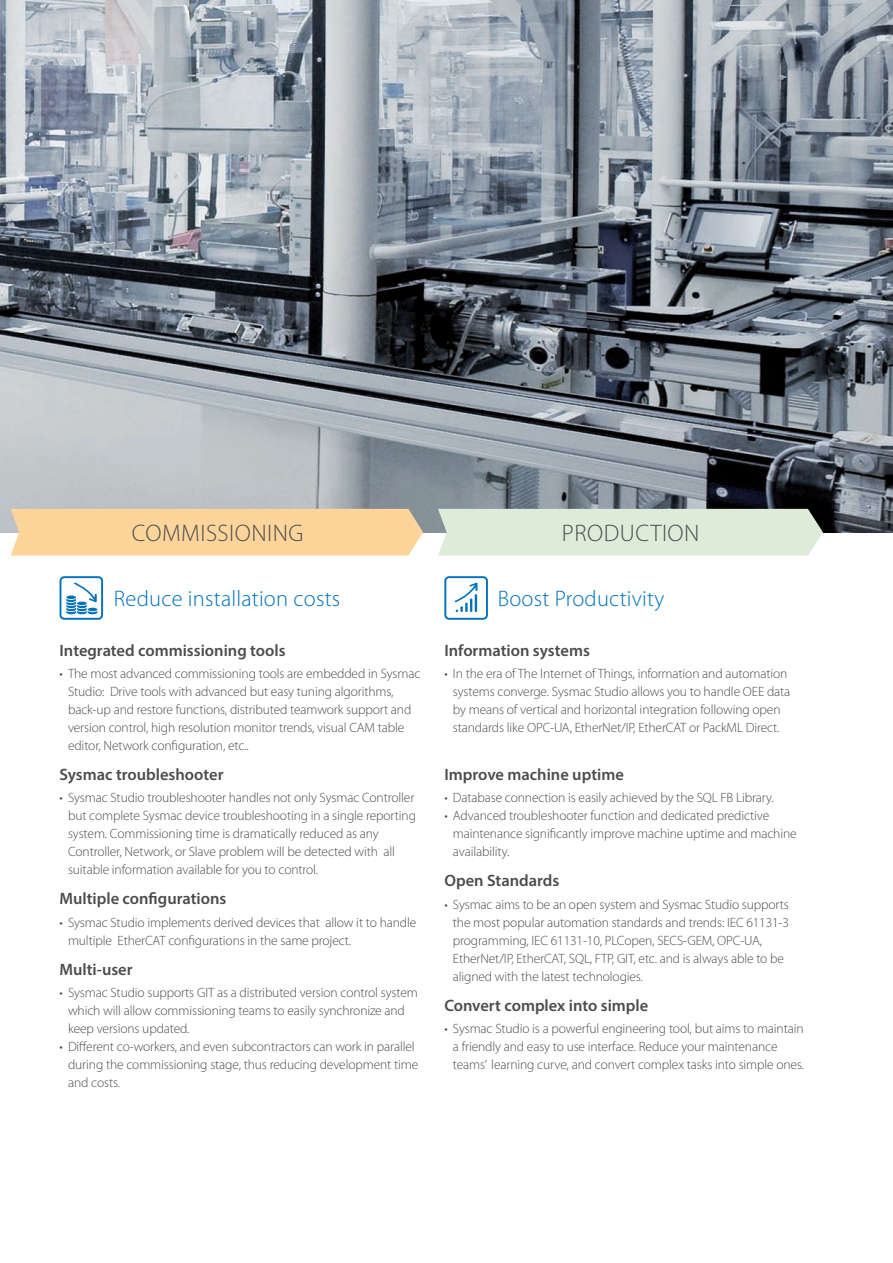
<style>
.page{position:relative;width:893px;height:1263px;background:#fff}
.page>*{position:absolute;margin:0;border:0;box-sizing:border-box;transform-origin:0 0}
.t1{font:300 24px "Myriad Pro";letter-spacing:.02em;color:#4b4c4d}
.t2{font:300 22.5px "Myriad Pro";letter-spacing:.01em;color:#0072bc}
.t3{font:600 16.5px "Myriad Pro";color:#4b4c4d}
.t4{font:300 13.5px/18px "Myriad Pro";letter-spacing:-.01em;color:#4b4c4d}
</style>
<div class="page">
<img style="left:0;top:0;width:893px;height:532px">
<div style="left:444px;top:576px;width:44px;height:44px;border:2px solid #0072bc;border-radius:4px"></div>
<svg style="left:455px;top:583px;width:22px;height:29px"></svg>
<div style="left:60px;top:576px;width:43px;height:44px;border:2px solid #0072bc;border-radius:4px"></div>
<svg style="left:66px;top:583px;width:31px;height:31px"></svg>
<div style="left:11px;top:509px;width:412px;height:47px;background:#fdd59a"></div>
<div style="left:438px;top:509px;width:385px;height:47px;background:#ddecd9"></div>
<h1 class="t1" style="left:132px;top:520px;width:173px">COMMISSIONING</h1>
<h1 class="t1" style="left:562px;top:520px;width:139px">PRODUCTION</h1>
<h2 class="t2" style="left:114px;top:586px;width:228px">Reduce installation costs</h2>
<h2 class="t2" style="left:498px;top:586px;width:168px">Boost Productivity</h2>
<p class="t3" style="left:60px;top:640px;width:228px">Integrated commissioning tools</p>
<p class="t4" style="left:68px;top:665px;width:354px;text-indent:-9px">• The most advanced commissioning tools are embedded in Sysmac Studio: Drive tools with advanced but easy tuning algorithms, back-up and restore functions, distributed teamwork support and version control, high resolution monitor trends, visual CAM table editor, Network configuration, etc..</p>
<p class="t3" style="left:60px;top:764px;width:166px">Sysmac troubleshooter</p>
<p class="t4" style="left:68px;top:789px;width:349px;text-indent:-9px">• Sysmac Studio troubleshooter handles not only Sysmac Controller but complete Sysmac device troubleshooting in a single reporting system. Commissioning time is dramatically reduced as any Controller, Network, or Slave problem will be detected with all suitable information available for you to control.</p>
<p class="t3" style="left:60px;top:888px;width:168px">Multiple configurations</p>
<p class="t4" style="left:68px;top:913px;width:350px;text-indent:-9px">• Sysmac Studio implements derived devices that allow it to handle multiple EtherCAT configurations in the same project.</p>
<p class="t3" style="left:60px;top:959px;width:75px">Multi-user</p>
<p class="t4" style="left:68px;top:984px;width:351px;text-indent:-9px">• Sysmac Studio supports GIT as a distributed version control system which will allow commissioning teams to easily synchronize and keep versions updated.</p>
<p class="t4" style="left:68px;top:1038px;width:352px;text-indent:-9px">• Different co-workers, and even subcontractors can work in parallel during the commissioning stage, thus reducing development time and costs.</p>
<p class="t3" style="left:444px;top:640px;width:147px">Information systems</p>
<p class="t4" style="left:453px;top:665px;width:339px;text-indent:-9px">• In the era of The Internet of Things, information and automation systems converge. Sysmac Studio allows you to handle OEE data by means of vertical and horizontal integration following open standards like OPC-UA, EtherNet/IP, EtherCAT or PackML Direct.</p>
<p class="t3" style="left:444px;top:764px;width:181px">Improve machine uptime</p>
<p class="t4" style="left:444px;top:789px;width:331px">• Database connection is easily achieved by the SQL FB Library.</p>
<p class="t4" style="left:453px;top:807px;width:345px;text-indent:-9px">• Advanced troubleshooter function and dedicated predictive maintenance significantly improve machine uptime and machine availability.</p>
<p class="t3" style="left:444px;top:870px;width:116px">Open Standards</p>
<p class="t4" style="left:453px;top:895px;width:338px;text-indent:-9px">• Sysmac aims to be an open system and Sysmac Studio supports the most popular automation standards and trends: IEC 61131-3 programming, IEC 61131-10, PLCopen, SECS-GEM, OPC-UA, EtherNet/IP, EtherCAT, SQL, FTP, GIT, etc. and is always able to be aligned with the latest technologies.</p>
<p class="t3" style="left:444px;top:995px;width:205px">Convert complex into simple</p>
<p class="t4" style="left:453px;top:1020px;width:353px;text-indent:-9px">• Sysmac Studio is a powerful engineering tool, but aims to maintain a friendly and easy to use interface. Reduce your maintenance teams’ learning curve, and convert complex tasks into simple ones.</p>
</div>
